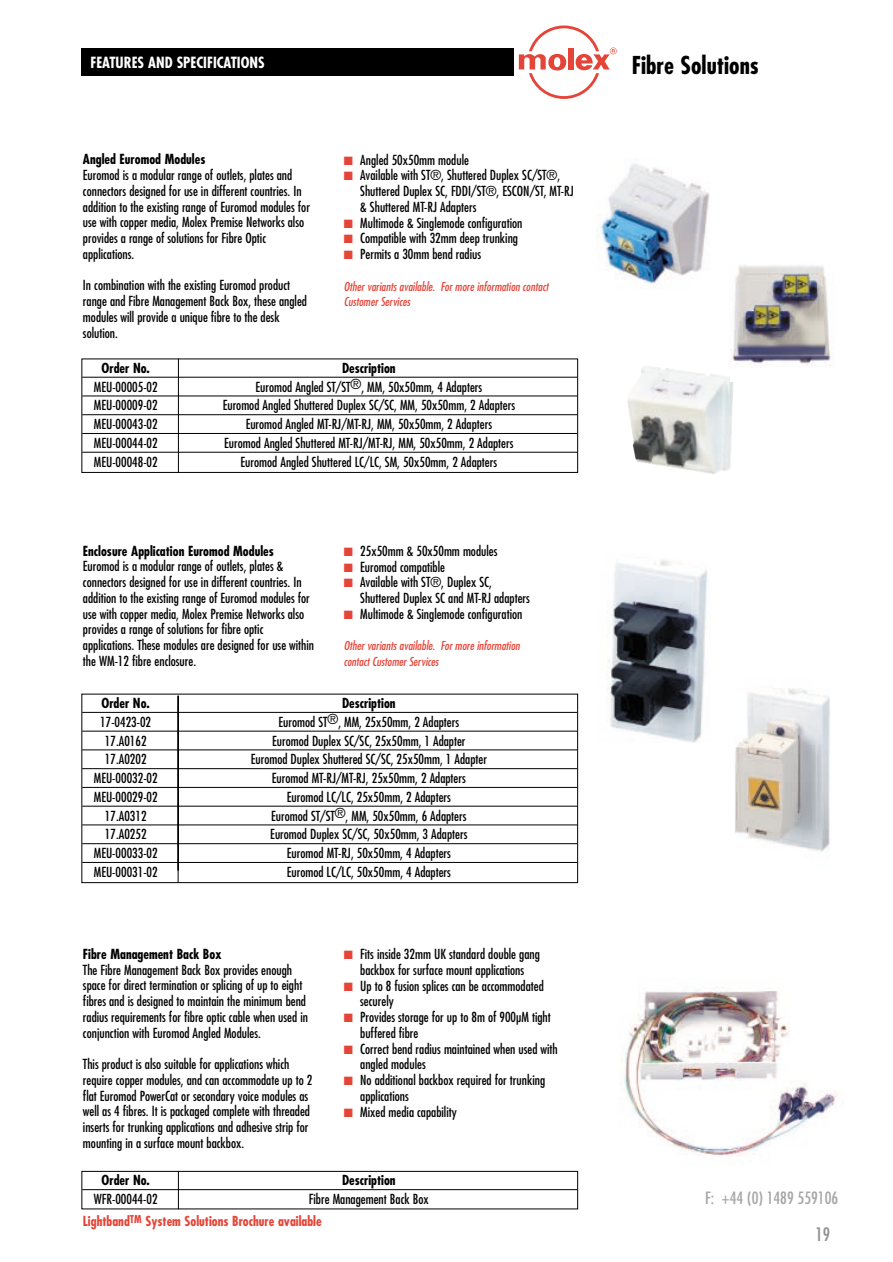
<style>
.page{position:relative;width:893px;height:1262px;background:#fff}
.page>*{position:absolute;margin:0;border:0;box-sizing:border-box;transform-origin:0 0}
.t1{font:700 condensed 24px "Futura";color:#000}
.t2{font:condensed 18px "Futura";color:#909090}
.t3{font:condensed 16.5px "Futura";color:#a6a6a6}
.t4{font:700 condensed 15px "Futura";color:#fff}
.t5{font:condensed 13.5px/15.8px "Futura";color:#000}
.t6{font:700 condensed 13.5px "Futura";color:#000}
.t7{font:700 condensed 13.5px "Futura";color:#e54539}
.t8{font:italic condensed 12px/15.8px "Futura";color:#e54539}
.s1{color:#e54539}
</style>
<div class="page">
<img style="left:735px;top:688px;width:95px;height:164px">
<div style="left:81px;top:48px;width:432px;height:27px;background:#000"></div>
<svg style="left:519px;top:26px;width:97px;height:73px"></svg>
<hr style="left:82px;top:712px;width:495px;height:1px;background:#000">
<hr style="left:82px;top:730px;width:495px;height:1px;background:#000">
<hr style="left:82px;top:749px;width:495px;height:1px;background:#000">
<hr style="left:82px;top:768px;width:495px;height:1px;background:#000">
<hr style="left:82px;top:787px;width:495px;height:1px;background:#000">
<hr style="left:82px;top:805px;width:495px;height:1px;background:#000">
<hr style="left:82px;top:824px;width:495px;height:1px;background:#000">
<hr style="left:82px;top:843px;width:495px;height:1px;background:#000">
<hr style="left:82px;top:862px;width:495px;height:1px;background:#000">
<div style="left:81px;top:693px;width:497px;height:190px;border:1px solid #000"></div>
<hr style="left:178px;top:695px;width:1px;height:187px;background:#000">
<hr style="left:82px;top:1189px;width:495px;height:1px;background:#000">
<div style="left:81px;top:1171px;width:497px;height:38px;border:1px solid #000"></div>
<hr style="left:178px;top:1171px;width:1px;height:38px;background:#000">
<hr style="left:82px;top:377px;width:495px;height:1px;background:#000">
<hr style="left:82px;top:395px;width:495px;height:1px;background:#000">
<hr style="left:82px;top:414px;width:495px;height:1px;background:#000">
<hr style="left:82px;top:433px;width:495px;height:1px;background:#000">
<hr style="left:82px;top:452px;width:495px;height:1px;background:#000">
<div style="left:81px;top:358px;width:497px;height:115px;border:1px solid #000"></div>
<hr style="left:178px;top:358px;width:1px;height:115px;background:#000">
<img style="left:599px;top:164px;width:111px;height:120px">
<img style="left:608px;top:560px;width:99px;height:183px">
<img style="left:624px;top:987px;width:213px;height:169px">
<img style="left:627px;top:366px;width:106px;height:108px">
<div style="left:729px;top:265px;width:137px;height:116px;background:#fff"></div>
<img style="left:729px;top:265px;width:102px;height:101px">
<p class="t4" style="left:90px;top:55px;width:176px">FEATURES AND SPECIFICATIONS</p>
<h1 class="t1" style="left:631px;top:55px;width:129px">Fibre Solutions</h1>
<p class="t6" style="left:83px;top:153px;width:124px">Angled Euromod Modules</p>
<p class="t5" style="left:83px;top:168px;width:228px">Euromod is a modular range of outlets, plates and connectors designed for use in different countries. In addition to the existing range of Euromod modules for use with copper media, Molex Premise Networks also provides a range of solutions for Fibre Optic applications.</p>
<p class="t5" style="left:83px;top:278px;width:225px">In combination with the existing Euromod product range and Fibre Management Back Box, these angled modules will provide a unique fibre to the desk solution.</p>
<p class="t5" style="left:344px;top:153px;width:127px"><span class="s1">■</span> Angled 50x50mm module</p>
<p class="t5" style="left:360px;top:169px;width:215px;text-indent:-16px"><span class="s1">■</span> Available with ST®, Shuttered Duplex SC/ST®,<br>Shuttered Duplex SC, FDDI/ST®, ESCON/ST, MT-RJ &amp; Shuttered MT-RJ Adapters</p>
<p class="t5" style="left:344px;top:216px;width:180px"><span class="s1">■</span> Multimode &amp; Singlemode configuration</p>
<p class="t5" style="left:344px;top:232px;width:176px"><span class="s1">■</span> Compatible with 32mm deep trunking</p>
<p class="t5" style="left:344px;top:247px;width:139px"><span class="s1">■</span> Permits a 30mm bend radius</p>
<p class="t8" style="left:344px;top:279px;width:206px">Other variants available. For more information contact<br>Customer Services</p>
<p class="t6" style="left:102px;top:362px;width:50px">Order No.</p>
<p class="t6" style="left:342px;top:362px;width:55px">Description</p>
<p class="t5" style="left:94px;top:380px;width:65px">MEU-00005-02</p>
<p class="t5" style="left:255px;top:380px;width:228px">Euromod Angled ST/ST®, MM, 50x50mm, 4 Adapters</p>
<p class="t5" style="left:94px;top:398px;width:65px">MEU-00009-02</p>
<p class="t5" style="left:223px;top:398px;width:294px">Euromod Angled Shuttered Duplex SC/SC, MM, 50x50mm, 2 Adapters</p>
<p class="t5" style="left:94px;top:417px;width:65px">MEU-00043-02</p>
<p class="t5" style="left:246px;top:417px;width:248px">Euromod Angled MT-RJ/MT-RJ, MM, 50x50mm, 2 Adapters</p>
<p class="t5" style="left:94px;top:436px;width:65px">MEU-00044-02</p>
<p class="t5" style="left:224px;top:436px;width:291px">Euromod Angled Shuttered MT-RJ/MT-RJ, MM, 50x50mm, 2 Adapters</p>
<p class="t5" style="left:94px;top:455px;width:65px">MEU-00048-02</p>
<p class="t5" style="left:240px;top:455px;width:258px">Euromod Angled Shuttered LC/LC, SM, 50x50mm, 2 Adapters</p>
<p class="t6" style="left:83px;top:544px;width:192px">Enclosure Application Euromod Modules</p>
<p class="t5" style="left:83px;top:559px;width:233px">Euromod is a modular range of outlets, plates &amp; connectors designed for use in different countries. In addition to the existing range of Euromod modules for use with copper media, Molex Premise Networks also provides a range of solutions for fibre optic applications. These modules are designed for use within the WM-12 fibre enclosure.</p>
<p class="t5" style="left:344px;top:544px;width:155px"><span class="s1">■</span> 25x50mm &amp; 50x50mm modules</p>
<p class="t5" style="left:344px;top:560px;width:103px"><span class="s1">■</span> Euromod compatible</p>
<p class="t5" style="left:360px;top:575px;width:171px;text-indent:-16px"><span class="s1">■</span> Available with ST®, Duplex SC,<br>Shuttered Duplex SC and MT-RJ adapters</p>
<p class="t5" style="left:344px;top:607px;width:180px"><span class="s1">■</span> Multimode &amp; Singlemode configuration</p>
<p class="t8" style="left:344px;top:639px;width:178px">Other variants available. For more information contact Customer Services</p>
<p class="t6" style="left:101px;top:697px;width:50px">Order No.</p>
<p class="t6" style="left:342px;top:697px;width:55px">Description</p>
<p class="t5" style="left:100px;top:715px;width:52px">17-0423-02</p>
<p class="t5" style="left:278px;top:715px;width:182px">Euromod ST®, MM, 25x50mm, 2 Adapters</p>
<p class="t5" style="left:105px;top:733px;width:43px">17.A0162</p>
<p class="t5" style="left:272px;top:733px;width:195px">Euromod Duplex SC/SC, 25x50mm, 1 Adapter</p>
<p class="t5" style="left:105px;top:752px;width:43px">17.A0202</p>
<p class="t5" style="left:251px;top:752px;width:238px">Euromod Duplex Shuttered SC/SC, 25x50mm, 1 Adapter</p>
<p class="t5" style="left:94px;top:771px;width:65px">MEU-00032-02</p>
<p class="t5" style="left:272px;top:771px;width:195px">Euromod MT-RJ/MT-RJ, 25x50mm, 2 Adapters</p>
<p class="t5" style="left:94px;top:790px;width:65px">MEU-00029-02</p>
<p class="t5" style="left:287px;top:790px;width:166px">Euromod LC/LC, 25x50mm, 2 Adapters</p>
<p class="t5" style="left:105px;top:808px;width:43px">17.A0312</p>
<p class="t5" style="left:271px;top:808px;width:197px">Euromod ST/ST®, MM, 50x50mm, 6 Adapters</p>
<p class="t5" style="left:105px;top:827px;width:43px">17.A0252</p>
<p class="t5" style="left:270px;top:827px;width:199px">Euromod Duplex SC/SC, 50x50mm, 3 Adapters</p>
<p class="t5" style="left:94px;top:846px;width:65px">MEU-00033-02</p>
<p class="t5" style="left:287px;top:846px;width:166px">Euromod MT-RJ, 50x50mm, 4 Adapters</p>
<p class="t5" style="left:94px;top:865px;width:65px">MEU-00031-02</p>
<p class="t5" style="left:287px;top:865px;width:166px">Euromod LC/LC, 50x50mm, 4 Adapters</p>
<p class="t6" style="left:83px;top:948px;width:140px">Fibre Management Back Box</p>
<p class="t5" style="left:83px;top:962px;width:226px">The Fibre Management Back Box provides enough space for direct termination or splicing of up to eight fibres and is designed to maintain the minimum bend radius requirements for fibre optic cable when used in conjunction with Euromod Angled Modules.</p>
<p class="t5" style="left:83px;top:1057px;width:231px">This product is also suitable for applications which require copper modules, and can accommodate up to 2 flat Euromod PowerCat or secondary voice modules as well as 4 fibres. It is packaged complete with threaded inserts for trunking applications and adhesive strip for mounting in a surface mount backbox.</p>
<p class="t5" style="left:344px;top:947px;width:198px;text-align:center"><span class="s1">■</span> Fits inside 32mm UK standard double gang backbox for surface mount applications</p>
<p class="t5" style="left:360px;top:978px;width:185px;text-indent:-16px"><span class="s1">■</span> Up to 8 fusion splices can be accommodated securely</p>
<p class="t5" style="left:360px;top:1010px;width:192px;text-indent:-16px"><span class="s1">■</span> Provides storage for up to 8m of 900µM tight buffered fibre</p>
<p class="t5" style="left:360px;top:1041px;width:199px;text-indent:-16px"><span class="s1">■</span> Correct bend radius maintained when used with angled modules</p>
<p class="t5" style="left:360px;top:1073px;width:186px;text-indent:-16px"><span class="s1">■</span> No additional backbox required for trunking applications</p>
<p class="t5" style="left:344px;top:1104px;width:115px"><span class="s1">■</span> Mixed media capability</p>
<p class="t6" style="left:102px;top:1174px;width:50px">Order No.</p>
<p class="t6" style="left:342px;top:1174px;width:55px">Description</p>
<p class="t5" style="left:94px;top:1192px;width:65px">WFR-00044-02</p>
<p class="t5" style="left:309px;top:1192px;width:121px">Fibre Management Back Box</p>
<p class="t7" style="left:83px;top:1215px;width:240px">Lightband<sup>TM</sup> System Solutions Brochure available</p>
<p class="t3" style="left:705px;top:1189px;width:135px">F: +44 (0) 1489 559106</p>
<h2 class="t2" style="left:815px;top:1226px;width:16px">19</h2>
</div>
